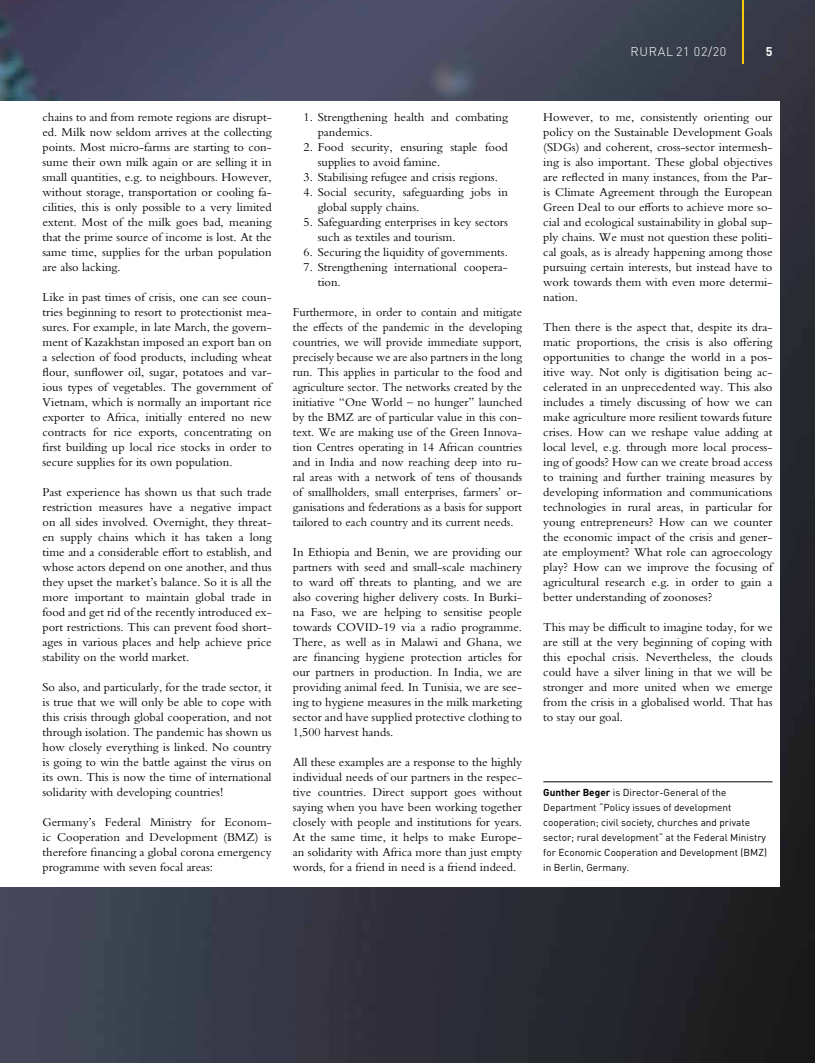
<style>
.page{position:relative;width:815px;height:1063px;background:#fff}
.page>*{position:absolute;margin:0;border:0;box-sizing:border-box;transform-origin:0 0}
.t1{font:12.5px/15px "Bembo Std";color:#000;text-align:justify}
.t2{font:300 12.5px "DIN Pro";letter-spacing:.06em;color:#fff}
.t3{font:700 12.5px "DIN Pro";color:#fff}
.t4{font:10px/15px "DIN Pro";color:#000}
.s1{font-weight:700}
</style>
<div class="page">
<img style="left:0;top:0;width:815px;height:1063px">
<hr style="left:742px;top:0;width:2px;height:64px;background:#feca03">
<div style="left:0;top:101px;width:780px;height:785px;background:#fff"></div>
<hr style="left:543px;top:782px;width:229px;height:1px;background:#000">
<p class="t2" style="left:630px;top:43px;width:97px">RURAL 21 02/20</p>
<p class="t3" style="left:766px;top:43px;width:8px">5</p>
<p class="t1" style="left:43px;top:110px;width:231px">chains to and from remote regions are disrupt&shy;ed. Milk now seldom arrives at the collecting points. Most micro-farms are starting to con&shy;sume their own milk again or are selling it in small quantities, e.g. to neighbours. However, without storage, transportation or cooling fa&shy;cilities, this is only possible to a very limited extent. Most of the milk goes bad, meaning that the prime source of income is lost. At the same time, supplies for the urban population are also lacking.</p>
<p class="t1" style="left:43px;top:290px;width:231px">Like in past times of crisis, one can see coun&shy;tries beginning to resort to protectionist mea&shy;sures. For example, in late March, the govern&shy;ment of Kazakhstan imposed an export ban on a selection of food products, including wheat flour, sunflower oil, sugar, potatoes and var&shy;ious types of vegetables. The government of Vietnam, which is normally an important rice exporter to Africa, initially entered no new contracts for rice exports, concentrating on first building up local rice stocks in order to secure supplies for its own population.</p>
<p class="t1" style="left:43px;top:485px;width:231px">Past experience has shown us that such trade restriction measures have a negative impact on all sides involved. Overnight, they threat&shy;en supply chains which it has taken a long time and a considerable effort to establish, and whose actors depend on one another, and thus they upset the market’s balance. So it is all the more important to maintain global trade in food and get rid of the recently introduced ex&shy;port restrictions. This can prevent food short&shy;ages in various places and help achieve price stability on the world market.</p>
<p class="t1" style="left:43px;top:680px;width:231px">So also, and particularly, for the trade sector, it is true that we will only be able to cope with this crisis through global cooperation, and not through isolation. The pandemic has shown us how closely everything is linked. No country is going to win the battle against the virus on its own. This is now the time of international solidarity with developing countries!</p>
<p class="t1" style="left:43px;top:815px;width:231px">Germany’s Federal Ministry for Econom&shy;ic Cooperation and Development (BMZ) is therefore financing a global corona emergency programme with seven focal areas:</p>
<p class="t1" style="left:318px;top:110px;width:192px;text-indent:-14px">1. Strengthening health and combating pandemics.</p>
<p class="t1" style="left:318px;top:140px;width:192px;text-indent:-14px">2. Food security, ensuring staple food supplies to avoid famine.</p>
<p class="t1" style="left:304px;top:170px;width:196px">3. Stabilising refugee and crisis regions.</p>
<p class="t1" style="left:318px;top:185px;width:192px;text-indent:-14px">4. Social security, safeguarding jobs in global supply chains.</p>
<p class="t1" style="left:318px;top:215px;width:192px;text-indent:-14px">5. Safeguarding enterprises in key sectors such as textiles and tourism.</p>
<p class="t1" style="left:304px;top:245px;width:206px">6. Securing the liquidity of governments.</p>
<p class="t1" style="left:318px;top:260px;width:192px;text-indent:-14px">7. Strengthening international coopera&shy;tion.</p>
<p class="t1" style="left:293px;top:305px;width:231px">Furthermore, in order to contain and mitigate the effects of the pandemic in the developing countries, we will provide immediate support, precisely because we are also partners in the long run. This applies in particular to the food and agriculture sector. The networks created by the initiative “One World – no hunger” launched by the BMZ are of particular value in this con&shy;text. We are making use of the Green Innova&shy;tion Centres operating in 14 African countries and in India and now reaching deep into ru&shy;ral areas with a network of tens of thousands of smallholders, small enterprises, farmers’ or&shy;ganisations and federations as a basis for support tailored to each country and its current needs.</p>
<p class="t1" style="left:293px;top:545px;width:231px">In Ethiopia and Benin, we are providing our partners with seed and small-scale machinery to ward off threats to planting, and we are also covering higher delivery costs. In Burki&shy;na Faso, we are helping to sensitise people towards COVID-19 via a radio programme.<br>There, as well as in Malawi and Ghana, we are financing hygiene protection articles for our partners in production. In India, we are providing animal feed. In Tunisia, we are see&shy;ing to hygiene measures in the milk marketing sector and have supplied protective clothing to 1,500 harvest hands.</p>
<p class="t1" style="left:293px;top:755px;width:231px">All these examples are a response to the highly individual needs of our partners in the respec&shy;tive countries. Direct support goes without saying when you have been working together closely with people and institutions for years.<br>At the same time, it helps to make Europe&shy;an solidarity with Africa more than just empty words, for a friend in need is a friend indeed.</p>
<p class="t1" style="left:543px;top:110px;width:231px">However, to me, consistently orienting our policy on the Sustainable Development Goals (SDGs) and coherent, cross-sector intermesh&shy;ing is also important. These global objectives are reflected in many instances, from the Par&shy;is Climate Agreement through the European Green Deal to our efforts to achieve more so&shy;cial and ecological sustainability in global sup&shy;ply chains. We must not question these politi&shy;cal goals, as is already happening among those pursuing certain interests, but instead have to work towards them with even more determi&shy;nation.</p>
<p class="t1" style="left:543px;top:320px;width:231px">Then there is the aspect that, despite its dra&shy;matic proportions, the crisis is also offering opportunities to change the world in a pos&shy;itive way. Not only is digitisation being ac&shy;celerated in an unprecedented way. This also includes a timely discussing of how we can make agriculture more resilient towards future crises. How can we reshape value adding at local level, e.g. through more local process&shy;ing of goods? How can we create broad access to training and further training measures by developing information and communications technologies in rural areas, in particular for young entrepreneurs? How can we counter the economic impact of the crisis and gener&shy;ate employment? What role can agroecology play? How can we improve the focusing of agricultural research e.g. in order to gain a better understanding of zoonoses?</p>
<p class="t1" style="left:543px;top:620px;width:231px">This may be difficult to imagine today, for we are still at the very beginning of coping with this epochal crisis. Nevertheless, the clouds could have a silver lining in that we will be stronger and more united when we emerge from the crisis in a globalised world. That has to stay our goal.</p>
<p class="t4" style="left:543px;top:785px;width:225px"><span class="s1">Gunther Beger</span> is Director-General of the Department “Policy issues of development cooperation; civil society, churches and private sector; rural development“ at the Federal Ministry for Economic Cooperation and Development (BMZ) in Berlin, Germany.</p>
</div>
